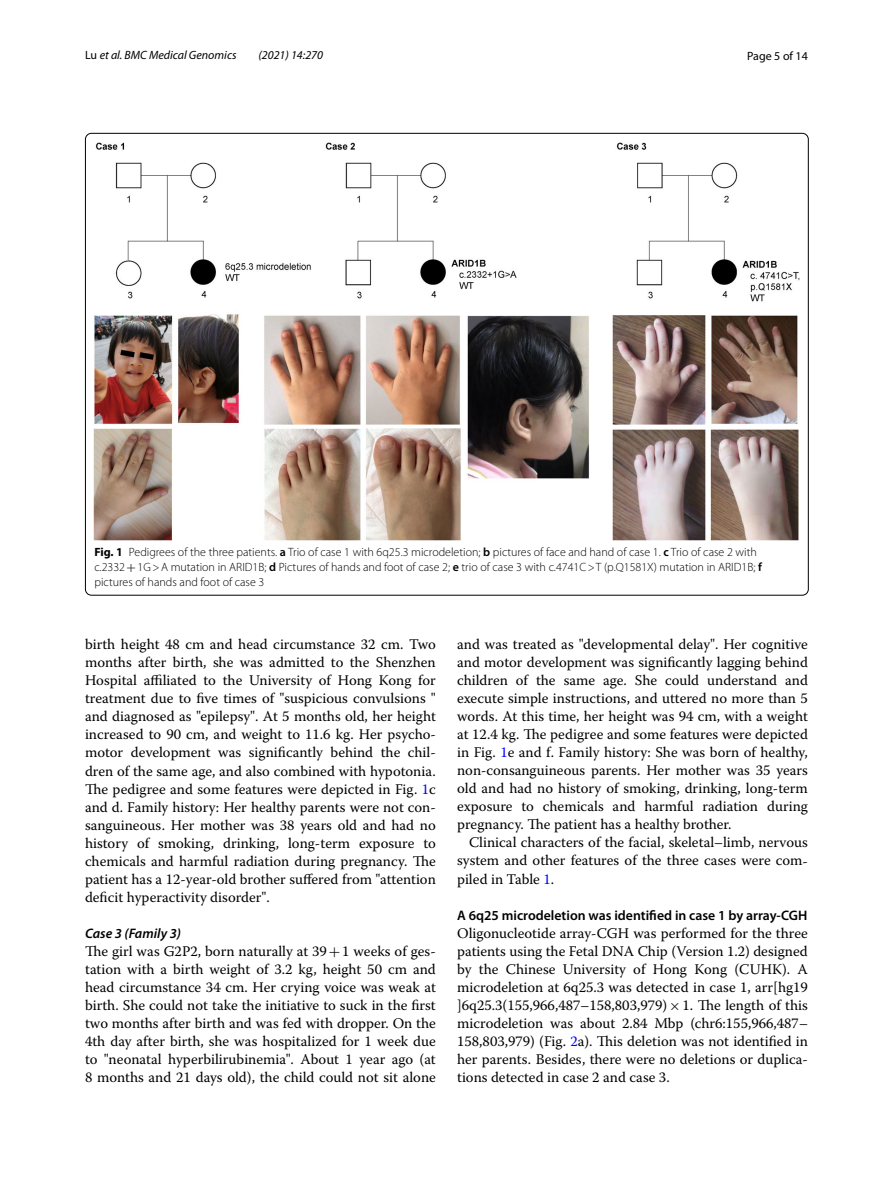
<style>
.page{position:relative;width:893px;height:1187px;background:#fff}
.page>*{position:absolute;margin:0;border:0;box-sizing:border-box;transform-origin:0 0}
.t1{font:14.7px/18px "Warnock Pro";color:#000;text-align:justify}
.t2{font:600 13.8px "Myriad Pro";color:#000}
.t3{font:italic 600 13.8px "Myriad Pro";color:#000}
.t4{font:300 12px/15px "Myriad Pro";color:#000}
.t5{font:italic 12px "Myriad Pro";color:#000}
.t6{font:12px "Myriad Pro";color:#000}
.s1{font-style:normal}
.s2{font-weight:700}
.s3{font-weight:600}
.s4{font-family:"MTSY";font-weight:400}
.s5{color:#00f}
.s6{font-family:"MTSY"}
</style>
<div class="page">
<img style="left:94px;top:142px;width:706px;height:398px">
<p class="t5" style="left:85px;top:48px;width:153px"><span class="s1">Lu</span> et al. BMC Medical Genomics</p>
<p class="t5" style="left:258px;top:48px;width:66px">(2021) 14:270</p>
<p class="t6" style="left:747px;top:48px;width:62px">Page 5 of 14</p>
<p class="t4" style="left:94px;top:544px;width:669px"><span class="s2">Fig. 1</span> Pedigrees of the three patients. <span class="s3">a</span> Trio of case 1 with 6q25.3 microdeletion; <span class="s3">b</span> pictures of face and hand of case 1. <span class="s3">c</span> Trio of case 2 with c.2332<span class="s4">+</span>1G&gt;A mutation in ARID1B; <span class="s3">d</span> Pictures of hands and foot of case 2; <span class="s3">e</span> trio of case 3 with c.4741C&gt;T (p.Q1581X) mutation in ARID1B; <span class="s3">f </span>pictures of hands and foot of case 3</p>
<p class="t1" style="left:85px;top:635px;width:352px">birth height 48 cm and head circumstance 32 cm. Two months after birth, she was admitted to the Shenzhen Hospital affiliated to the University of Hong Kong for treatment due to five times of "suspicious convulsions " and diagnosed as "epilepsy". At 5 months old, her height increased to 90 cm, and weight to 11.6 kg. Her psycho&shy;motor development was significantly behind the chil&shy;dren of the same age, and also combined with hypotonia.<br>The pedigree and some features were depicted in Fig. <span class="s5">1</span>c and d. Family history: Her healthy parents were not con&shy;sanguineous. Her mother was 38 years old and had no history of smoking, drinking, long-term exposure to chemicals and harmful radiation during pregnancy. The patient has a 12-year-old brother suffered from "attention deficit hyperactivity disorder".</p>
<p class="t3" style="left:85px;top:924px;width:97px">Case 3 (Family 3)</p>
<p class="t1" style="left:85px;top:941px;width:352px">The girl was G2P2, born naturally at 39<span class="s6">+</span>1 weeks of ges&shy;tation with a birth weight of 3.2 kg, height 50 cm and head circumstance 34 cm. Her crying voice was weak at birth. She could not take the initiative to suck in the first two months after birth and was fed with dropper. On the 4th day after birth, she was hospitalized for 1 week due to "neonatal hyperbilirubinemia". About 1 year ago (at 8 months and 21 days old), the child could not sit alone</p>
<p class="t1" style="left:457px;top:635px;width:352px">and was treated as "developmental delay". Her cognitive and motor development was significantly lagging behind children of the same age. She could understand and execute simple instructions, and uttered no more than 5 words. At this time, her height was 94 cm, with a weight at 12.4 kg. The pedigree and some features were depicted in Fig. <span class="s5">1</span>e and f. Family history: She was born of healthy, non-consanguineous parents. Her mother was 35 years old and had no history of smoking, drinking, long-term exposure to chemicals and harmful radiation during pregnancy. The patient has a healthy brother.</p>
<p class="t1" style="left:457px;top:833px;width:352px;text-indent:12px">Clinical characters of the facial, skeletal–limb, nervous system and other features of the three cases were com&shy;piled in Table <span class="s5">1</span>.</p>
<p class="t2" style="left:457px;top:906px;width:352px">A 6q25 microdeletion was identified in case 1 by array‑CGH</p>
<p class="t1" style="left:457px;top:923px;width:352px">Oligonucleotide array-CGH was performed for the three patients using the Fetal DNA Chip (Version 1.2) designed by the Chinese University of Hong Kong (CUHK). A microdeletion at 6q25.3 was detected in case 1, arr[hg19 ]6q25.3(155,966,487–158,803,979)<span class="s6">×</span>1. The length of this microdeletion was about 2.84 Mbp (chr6:155,966,487– 158,803,979) (Fig. <span class="s5">2</span>a). This deletion was not identified in her parents. Besides, there were no deletions or duplica&shy;tions detected in case 2 and case 3.</p>
</div>
